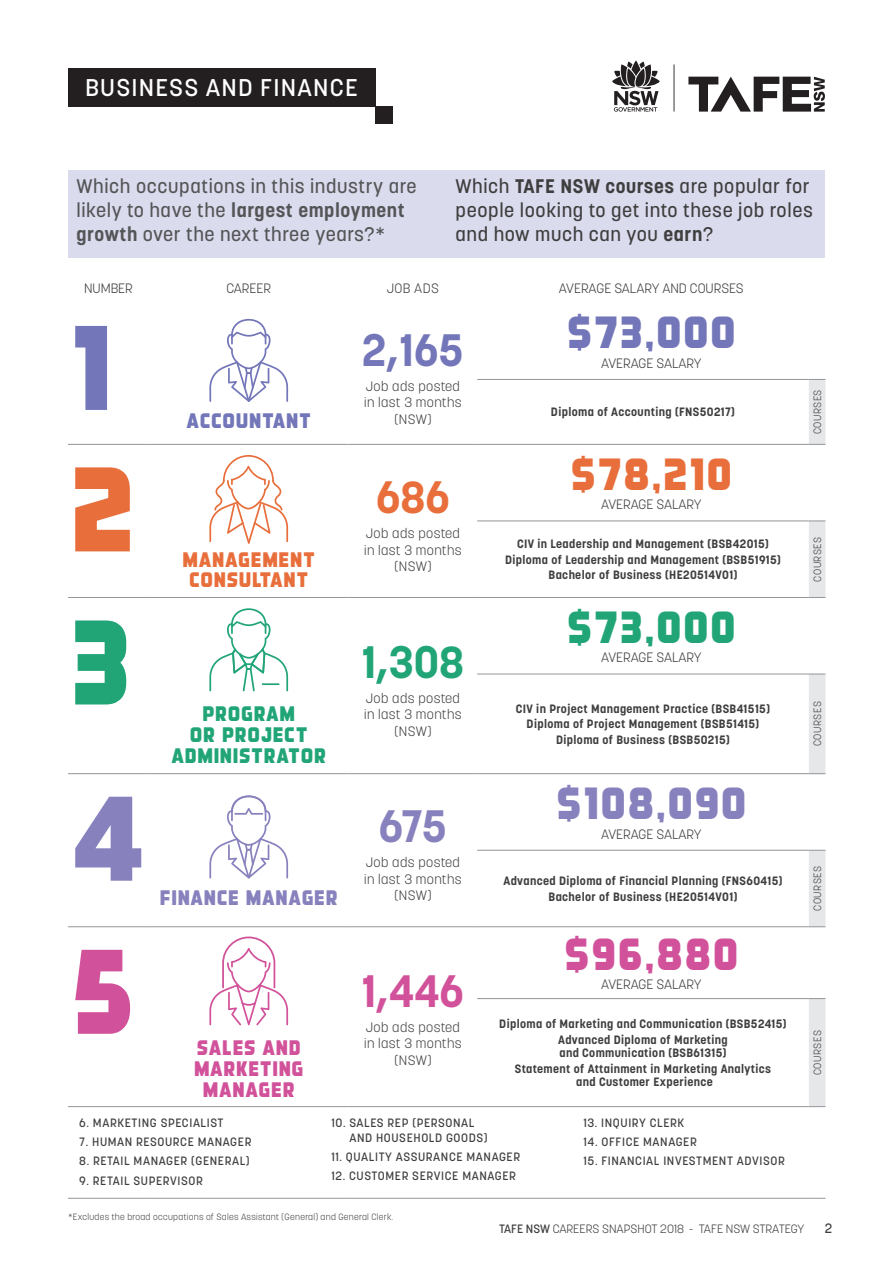
<style>
.page{position:relative;width:893px;height:1263px;background:#fff}
.page>*{position:absolute;margin:0;border:0;box-sizing:border-box;transform-origin:0 0}
.t1{font:120px "Detroit 05 Base";color:#7376b8}
.t2{font:120px "Detroit 05 Base";color:#e86e3b}
.t3{font:120px "Detroit 05 Base";color:#21a577}
.t4{font:120px "Detroit 05 Base";color:#8781bd}
.t5{font:120px "Detroit 05 Base";color:#d1529a}
.t6{font:45px "Detroit 05 Base";color:#8781bd}
.t7{font:45px "Detroit 05 Base";color:#7376b8}
.t8{font:45px "Detroit 05 Base";color:#e86e3b}
.t9{font:45px "Detroit 05 Base";color:#21a577}
.t10{font:45px "Detroit 05 Base";color:#d1529a}
.t11{font:700 45px "Korolev";color:#7376b8}
.t12{font:700 45px "Korolev";color:#21a577}
.t13{font:700 45px "Korolev";color:#d1529a}
.t14{font:700 45px "Korolev";color:#e86e3b}
.t15{font:700 45px "Korolev";color:#8781bd}
.t16{font:500 24px "Korolev";letter-spacing:.05em;color:#fff}
.t17{font:21px/21px "Detroit 05 Base";color:#21a577;text-align:center}
.t18{font:21px/21px "Detroit 05 Base";color:#d1529a;text-align:center}
.t19{font:21px/19.5px "Detroit 05 Base";color:#e86e3b;text-align:center}
.t20{font:21px "Detroit 05 Base";color:#8781bd}
.t21{font:21px "Detroit 05 Base";color:#7376b8}
.Pg_2_Intro{font:500 19.5px/24px "Korolev";letter-spacing:.03em;color:#545557}
.Pg_2_Intro-2{font:500 19.5px/24px "Korolev";letter-spacing:.03em;color:#3e3e3f}
.t22{font:300 13.5px/16.5px "Korolev";letter-spacing:.02em;color:#3e3e3f;text-align:center}
.t23{font:300 13.5px "Korolev";color:#3e3e3f}
.t24{font:500 13.5px "Korolev";color:#3e3e3f}
.t25{font:700 12px/15.6px "Korolev";letter-spacing:.03em;color:#3e3e3f;text-align:center}
.t26{font:500 12px/15px "Korolev";letter-spacing:.05em;color:#3e3e3f}
.t27{font:300 12px "Korolev";color:#3e3e3f}
.t28{font:300 10.5px "Korolev";letter-spacing:.05em;color:#3e3e3f}
.Small_text{font:300 9px "Korolev";letter-spacing:.03em;color:#3e3e3f}
.s1{font-weight:700}
.s2{font-weight:500}
</style>
<div class="page">
<div style="left:68px;top:68px;width:307px;height:38px;background:#231f20"></div>
<div style="left:68px;top:170px;width:757px;height:88px;background:#dbdbee"></div>
<svg style="left:688px;top:77px;width:137px;height:35px"></svg>
<hr style="left:674px;top:64px;width:1px;height:48px;background:#231f20">
<svg style="left:612px;top:61px;width:48px;height:51px"></svg>
<hr style="left:149px;top:597px;width:200px;height:1px;background:#939598">
<hr style="left:349px;top:597px;width:128px;height:1px;background:#939598">
<hr style="left:149px;top:773px;width:200px;height:1px;background:#939598">
<hr style="left:349px;top:773px;width:128px;height:1px;background:#939598">
<hr style="left:149px;top:926px;width:200px;height:1px;background:#939598">
<hr style="left:349px;top:926px;width:128px;height:1px;background:#939598">
<hr style="left:149px;top:1106px;width:200px;height:1px;background:#939598">
<hr style="left:349px;top:1106px;width:128px;height:1px;background:#939598">
<hr style="left:68px;top:444px;width:81px;height:1px;background:#939598">
<hr style="left:149px;top:444px;width:200px;height:1px;background:#939598">
<hr style="left:349px;top:444px;width:128px;height:1px;background:#939598">
<hr style="left:68px;top:597px;width:81px;height:1px;background:#939598">
<hr style="left:477px;top:379px;width:332px;height:1px;background:#939598">
<hr style="left:477px;top:444px;width:332px;height:1px;background:#939598">
<hr style="left:477px;top:521px;width:332px;height:1px;background:#939598">
<hr style="left:477px;top:597px;width:332px;height:1px;background:#939598">
<hr style="left:477px;top:674px;width:332px;height:1px;background:#939598">
<hr style="left:477px;top:773px;width:332px;height:1px;background:#939598">
<hr style="left:477px;top:850px;width:332px;height:1px;background:#939598">
<hr style="left:477px;top:926px;width:332px;height:1px;background:#939598">
<hr style="left:477px;top:998px;width:332px;height:1px;background:#939598">
<hr style="left:477px;top:1106px;width:332px;height:1px;background:#939598">
<svg style="left:809px;top:379px;width:16px;height:728px"></svg>
<hr style="left:68px;top:773px;width:81px;height:1px;background:#939598">
<hr style="left:68px;top:926px;width:81px;height:1px;background:#939598">
<hr style="left:68px;top:1106px;width:81px;height:1px;background:#939598">
<hr style="left:68px;top:1198px;width:81px;height:1px;background:#939598">
<hr style="left:149px;top:1198px;width:200px;height:1px;background:#939598">
<hr style="left:349px;top:1198px;width:128px;height:1px;background:#939598">
<hr style="left:477px;top:1198px;width:332px;height:1px;background:#939598">
<svg style="left:809px;top:1198px;width:16px;height:1px"></svg>
<svg style="left:209px;top:319px;width:79px;height:83px"></svg>
<svg style="left:209px;top:455px;width:79px;height:89px"></svg>
<svg style="left:209px;top:608px;width:79px;height:83px"></svg>
<svg style="left:209px;top:795px;width:79px;height:83px"></svg>
<svg style="left:209px;top:936px;width:79px;height:89px"></svg>
<div style="left:375px;top:106px;width:17px;height:17px;background:#231f20"></div>
<p class="t16" style="left:85px;top:73px;width:274px">BUSINESS AND FINANCE</p>
<p class="Pg_2_Intro" style="left:77px;top:174px;width:342px">Which occupations in this industry are likely to have the <span class="s1">largest employment growth</span> over the next three years?*</p>
<p class="Pg_2_Intro-2" style="left:455px;top:174px;width:359px">Which <span class="s1">TAFE NSW courses</span> are popular for people looking to get into these job roles and how much can you <span class="s1">earn</span>?</p>
<p class="t22" style="left:84px;top:280px;width:50px">NUMBER</p>
<p class="t22" style="left:226px;top:280px;width:46px">CAREER</p>
<p class="t22" style="left:387px;top:280px;width:54px">JOB ADS</p>
<p class="t23" style="left:559px;top:280px;width:186px">AVERAGE SALARY AND COURSES</p>
<p class="t1" style="left:68px;top:304px;width:48px">1</p>
<p class="t21" style="left:186px;top:410px;width:127px">ACCOUNTANT</p>
<p class="t7" style="left:566px;top:308px;width:172px">$73,000</p>
<p class="t11" style="left:362px;top:322px;width:103px">2,165</p>
<p class="t22" style="left:364px;top:378px;width:99px">Job ads posted in last 3 months (NSW)</p>
<p class="t23" style="left:601px;top:354px;width:102px">AVERAGE SALARY</p>
<p class="t28" style="left:811px;top:434px;width:47px;rotate:-90deg">COURSES</p>
<p class="t25" style="left:551px;top:404px;width:186px">Diploma of Accounting (FNS50217)</p>
<p class="t2" style="left:68px;top:445px;width:71px">2</p>
<p class="t3" style="left:68px;top:598px;width:67px">3</p>
<p class="t4" style="left:68px;top:774px;width:82px">4</p>
<p class="t5" style="left:68px;top:927px;width:71px">5</p>
<p class="t19" style="left:182px;top:550px;width:135px">MANAGEMENT<br>CONSULTANT</p>
<p class="t17" style="left:171px;top:703px;width:157px">PROGRAM<br>OR PROJECT<br>ADMINISTRATOR</p>
<p class="t20" style="left:159px;top:886px;width:180px">FINANCE MANAGER</p>
<p class="t18" style="left:194px;top:1037px;width:112px">SALES AND<br>MARKETING<br>MANAGER</p>
<p class="t14" style="left:376px;top:469px;width:75px">686</p>
<p class="t22" style="left:364px;top:525px;width:99px">Job ads posted in last 3 months (NSW)</p>
<p class="t12" style="left:362px;top:634px;width:104px">1,308</p>
<p class="t22" style="left:364px;top:690px;width:99px">Job ads posted in last 3 months (NSW)</p>
<p class="t15" style="left:379px;top:798px;width:70px">675</p>
<p class="t22" style="left:364px;top:854px;width:99px">Job ads posted in last 3 months (NSW)</p>
<p class="t13" style="left:362px;top:963px;width:104px">1,446</p>
<p class="t22" style="left:364px;top:1019px;width:99px">Job ads posted in last 3 months (NSW)</p>
<p class="t8" style="left:570px;top:450px;width:164px">$78,210</p>
<p class="t23" style="left:601px;top:496px;width:102px">AVERAGE SALARY</p>
<p class="t25" style="left:505px;top:536px;width:277px">CIV in Leadership and Management (BSB42015)<br>Diploma of Leadership and Management (BSB51915)<br>Bachelor of Business (HE20514V01)</p>
<p class="t9" style="left:566px;top:603px;width:172px">$73,000</p>
<p class="t23" style="left:601px;top:649px;width:102px">AVERAGE SALARY</p>
<p class="t25" style="left:516px;top:701px;width:256px">CIV in Project Management Practice (BSB41515)<br>Diploma of Project Management (BSB51415)<br>Diploma of Business (BSB50215)</p>
<p class="t6" style="left:555px;top:779px;width:193px">$108,090</p>
<p class="t23" style="left:601px;top:825px;width:102px">AVERAGE SALARY</p>
<p class="t25" style="left:503px;top:873px;width:280px">Advanced Diploma of Financial Planning (FNS60415)<br>Bachelor of Business (HE20514V01)</p>
<p class="t10" style="left:564px;top:930px;width:177px">$96,880</p>
<p class="t23" style="left:601px;top:976px;width:102px">AVERAGE SALARY</p>
<p class="t25" style="left:499px;top:1016px;width:289px">Diploma of Marketing and Communication (BSB52415)<br>Advanced Diploma of Marketing</p>
<p class="t25" style="left:515px;top:1045px;width:258px">and Communication (BSB61315)<br>Statement of Attainment in Marketing Analytics</p>
<p class="t25" style="left:576px;top:1074px;width:138px">and Customer Experience</p>
<p class="t26" style="left:79px;top:1115px;width:146px">6. MARKETING SPECIALIST</p>
<p class="t26" style="left:79px;top:1134px;width:174px">7. HUMAN RESOURCE MANAGER</p>
<p class="t26" style="left:79px;top:1153px;width:172px">8. RETAIL MANAGER (GENERAL)</p>
<p class="t26" style="left:79px;top:1173px;width:125px">9. RETAIL SUPERVISOR</p>
<p class="t26" style="left:349px;top:1115px;width:140px;text-indent:-18px">10. SALES REP (PERSONAL<br>AND HOUSEHOLD GOODS)</p>
<p class="t26" style="left:331px;top:1149px;width:190px">11. QUALITY ASSURANCE MANAGER</p>
<p class="t26" style="left:331px;top:1168px;width:186px">12. CUSTOMER SERVICE MANAGER</p>
<p class="t26" style="left:583px;top:1115px;width:102px">13. INQUIRY CLERK</p>
<p class="t26" style="left:583px;top:1134px;width:115px">14. OFFICE MANAGER</p>
<p class="t26" style="left:583px;top:1153px;width:203px">15. FINANCIAL INVESTMENT ADVISOR</p>
<p class="t28" style="left:811px;top:582px;width:47px;rotate:-90deg">COURSES</p>
<p class="t28" style="left:811px;top:746px;width:47px;rotate:-90deg">COURSES</p>
<p class="t28" style="left:811px;top:911px;width:47px;rotate:-90deg">COURSES</p>
<p class="t28" style="left:811px;top:1075px;width:47px;rotate:-90deg">COURSES</p>
<p class="Small_text" style="left:68px;top:1211px;width:327px">*Excludes the broad occupations of Sales Assistant (General) and General Clerk.</p>
<p class="t27" style="left:499px;top:1221px;width:307px"><span class="s2">TAFE NSW</span> CAREERS SNAPSHOT 2018 - TAFE NSW STRATEGY</p>
<p class="t24" style="left:825px;top:1219px;width:9px">2</p>
</div>
